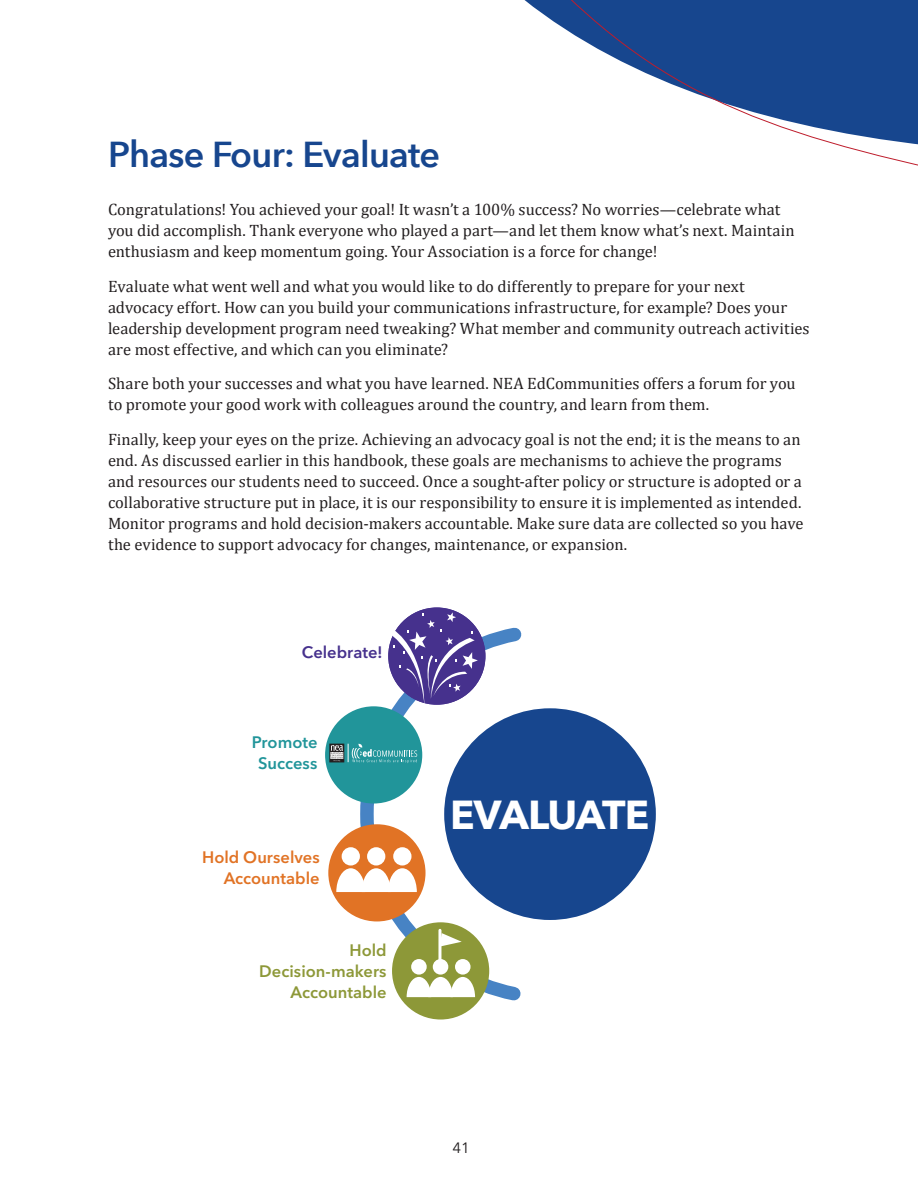
<style>
.page{position:relative;width:918px;height:1188px;background:#fff}
.page>*{position:absolute;margin:0;border:0;box-sizing:border-box;transform-origin:0 0}
.HEAD{font:700 40.35px "Avenir Next";letter-spacing:-.04em;color:#fff}
.HEAD-2{font:600 36px "Avenir Next";letter-spacing:-.02em;color:#17468e}
.Text{font:16.5px/21px "Cambria";color:#231f20}
.Text-2{font:600 16.5px/21px "Avenir Next LT Pro";color:#8d9838;text-align:right}
.Text-3{font:600 16.5px/21px "Avenir Next LT Pro";color:#e17325;text-align:right}
.Text-4{font:600 16.5px/21px "Avenir Next LT Pro";color:#21959a;text-align:center}
.Text-5{font:600 16.5px "Avenir Next LT Pro";color:#46318d}
.t1{font:15px "Avenir Next";color:#231f20}
</style>
<div class="page">
<svg style="left:524px;top:0;width:394px;height:166px"></svg>
<div style="left:444px;top:708px;width:212px;height:212px;background:#17468e;border-radius:50%"></div>
<svg style="left:353px;top:627px;width:177px;height:375px"></svg>
<div style="left:328px;top:824px;width:98px;height:97px;background:#e17325;border-radius:50%"></div>
<div style="left:342px;top:847px;width:18px;height:19px;background:#fff;border-radius:50%"></div>
<div style="left:393px;top:847px;width:19px;height:19px;background:#fff;border-radius:50%"></div>
<div style="left:367px;top:847px;width:18px;height:19px;background:#fff;border-radius:50%"></div>
<svg style="left:336px;top:868px;width:81px;height:24px"></svg>
<div style="left:392px;top:922px;width:97px;height:98px;background:#8d9838;border-radius:50%"></div>
<div style="left:411px;top:959px;width:16px;height:16px;background:#fff;border-radius:50%"></div>
<div style="left:455px;top:959px;width:16px;height:16px;background:#fff;border-radius:50%"></div>
<div style="left:433px;top:959px;width:15px;height:16px;background:#fff;border-radius:50%"></div>
<svg style="left:407px;top:977px;width:68px;height:20px"></svg>
<hr style="left:438px;top:930px;width:3px;height:35px;background:#fff">
<svg style="left:441px;top:933px;width:21px;height:14px"></svg>
<div style="left:388px;top:608px;width:97px;height:97px;background:#46318d;border-radius:50%"></div>
<div style="left:325px;top:706px;width:97px;height:98px;background:#21959a;border-radius:50%"></div>
<svg style="left:331px;top:743px;width:86px;height:20px"></svg>
<div style="left:330px;top:744px;width:14px;height:18px;border:1px solid #231f20"></div>
<svg style="left:381px;top:612px;width:97px;height:94px"></svg>
<p class="HEAD-2" style="left:108px;top:124px;width:334px">Phase Four: Evaluate</p>
<p class="Text" style="left:108px;top:199px;width:688px">Congratulations! You achieved your goal! It wasn’t a 100% success? No worries—celebrate what you did accomplish. Thank everyone who played a part—and let them know what’s next. Maintain enthusiasm and keep momentum going. Your Association is a force for change!</p>
<p class="Text" style="left:108px;top:276px;width:703px">Evaluate what went well and what you would like to do differently to prepare for your next advocacy effort. How can you build your communications infrastructure, for example? Does your leadership development program need tweaking? What member and community outreach activities are most effective, and which can you eliminate?</p>
<p class="Text" style="left:108px;top:373px;width:689px">Share both your successes and what you have learned. NEA EdCommunities offers a forum for you to promote your good work with colleagues around the country, and learn from them.</p>
<p class="Text" style="left:108px;top:429px;width:697px">Finally, keep your eyes on the prize. Achieving an advocacy goal is not the end; it is the means to an end. As discussed earlier in this handbook, these goals are mechanisms to achieve the programs and resources our students need to succeed. Once a sought-after policy or structure is adopted or a collaborative structure put in place, it is our responsibility to ensure it is implemented as intended.<br>Monitor programs and hold decision-makers accountable. Make sure data are collected so you have the evidence to support advocacy for changes, maintenance, or expansion.</p>
<p class="Text-5" style="left:302px;top:643px;width:83px">Celebrate!</p>
<p class="Text-4" style="left:252px;top:731px;width:67px">Promote<br>Success</p>
<p class="Text-3" style="left:202px;top:846px;width:119px">Hold Ourselves<br>Accountable</p>
<p class="Text-2" style="left:259px;top:940px;width:129px">Hold<br>Decision-makers<br>Accountable</p>
<p class="HEAD" style="left:450px;top:780px;width:201px">EVALUATE</p>
<p class="t1" style="left:452px;top:1135px;width:19px">41</p>
</div>
